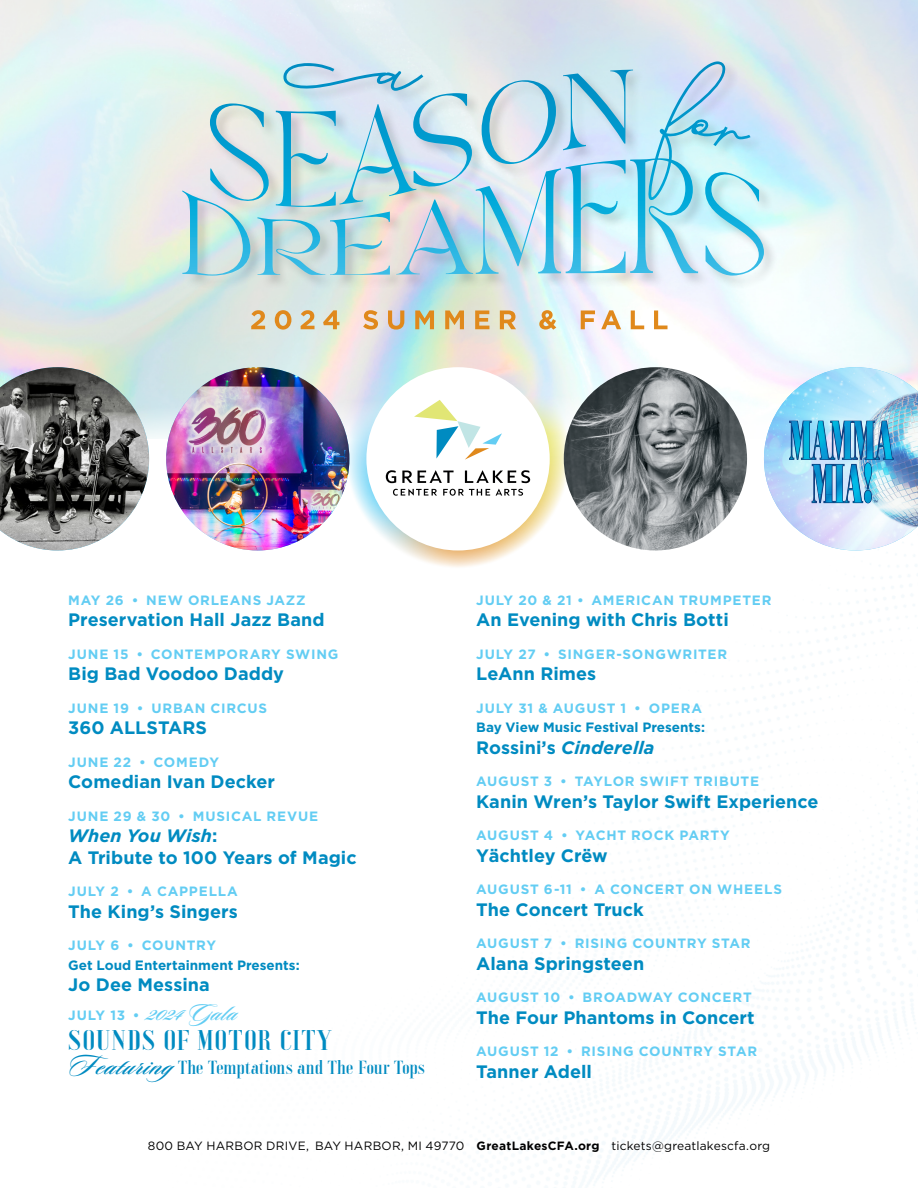
<style>
.page{position:relative;width:918px;height:1188px;background:#fff}
.page>*{position:absolute;margin:0;border:0;box-sizing:border-box;transform-origin:0 0}
.Event_Day{font:27px "Xants";letter-spacing:.02em;color:#008bc1}
.Event_Day-2{font:700 25.5px "Sloop Script Pro";color:#63cdf3}
.Event_Names{font:700 18px/21.6px "Gotham";letter-spacing:.005em;color:#008bc1}
.Event_Names-2{font:18px "Xants";letter-spacing:-.01em;color:#008bc1}
.Event_Names-3{font:italic 700 18px "Gotham";letter-spacing:.005em;color:#008bc1}
.Event_Day-3{font:700 13.5px "Gotham";letter-spacing:.055em;color:#63cdf3}
.Event_Day-4{font:700 13.5px "Gotham";color:#008bc1}
.t1{font:12px "Gotham";letter-spacing:.015em;color:#000001}
.s1{font-style:italic}
.s2{font-family:"Gotham";font-size:13.5px}
.s3{font-family:"Sloop Script Pro";font-weight:700;font-size:28.5px}
.s4{font-style:normal}
.s5{font-weight:700}
</style>
<div class="page">
<img style="left:49px;top:440px;width:869px;height:746px">
<img style="left:325px;top:438px;width:266px;height:150px">
<img style="left:0;top:0;width:918px;height:438px">
<div style="left:366px;top:367px;width:184px;height:183px;background:#fff;border-radius:50%"></div>
<svg style="left:414px;top:400px;width:88px;height:60px"></svg>
<svg style="left:393px;top:489px;width:44px;height:7px"></svg>
<svg style="left:443px;top:489px;width:47px;height:7px"></svg>
<svg style="left:496px;top:489px;width:27px;height:7px"></svg>
<svg style="left:386px;top:470px;width:10px;height:13px"></svg>
<svg style="left:402px;top:471px;width:10px;height:12px"></svg>
<svg style="left:418px;top:470px;width:36px;height:13px"></svg>
<svg style="left:465px;top:470px;width:65px;height:13px"></svg>
<img style="left:564px;top:367px;width:183px;height:183px;border-radius:92px">
<img style="left:166px;top:367px;width:183px;height:183px;border-radius:92px">
<img style="left:0;top:367px;width:149px;height:183px">
<svg style="left:251px;top:310px;width:417px;height:20px;background:#e0cdab"></svg>
<img style="left:764px;top:367px;width:154px;height:183px">
<div style="left:182px;top:60px;width:597px;height:231px;background:#231f20;opacity:.2"></div>
<svg style="left:630px;top:61px;width:121px;height:212px;background:#b0e0f0"></svg>
<p class="Event_Day-3" style="left:68px;top:591px;width:239px">MAY 26 • NEW ORLEANS JAZZ</p>
<p class="Event_Names" style="left:68px;top:609px;width:258px">Preservation Hall Jazz Band</p>
<p class="Event_Day-3" style="left:68px;top:645px;width:272px">JUNE 15 • CONTEMPORARY SWING</p>
<p class="Event_Names" style="left:68px;top:663px;width:217px">Big Bad Voodoo Daddy</p>
<p class="Event_Day-3" style="left:68px;top:699px;width:200px">JUNE 19 • URBAN CIRCUS</p>
<p class="Event_Names" style="left:68px;top:717px;width:140px">360 ALLSTARS</p>
<p class="Event_Day-3" style="left:68px;top:753px;width:152px">JUNE 22 • COMEDY</p>
<p class="Event_Names" style="left:68px;top:771px;width:208px">Comedian Ivan Decker</p>
<p class="Event_Day-3" style="left:68px;top:807px;width:251px">JUNE 29 &amp; 30 • MUSICAL REVUE</p>
<p class="Event_Names" style="left:68px;top:825px;width:290px"><span class="s1">When You Wish</span>:<br>A Tribute to 100 Years of Magic</p>
<p class="Event_Day-3" style="left:68px;top:883px;width:171px">JULY 2 • A CAPPELLA</p>
<p class="Event_Names" style="left:68px;top:901px;width:171px">The King’s Singers</p>
<p class="Event_Day-3" style="left:68px;top:937px;width:149px">JULY 6 • COUNTRY</p>
<p class="Event_Day-4" style="left:68px;top:956px;width:233px">Get Loud Entertainment Presents:</p>
<p class="Event_Names" style="left:68px;top:974px;width:143px">Jo Dee Messina</p>
<p class="Event_Day-2" style="left:68px;top:996px;width:170px"><span class="s2">JULY 13 •</span> 2024 Gala</p>
<p class="Event_Day" style="left:68px;top:1023px;width:265px">SOUNDS OF MOTOR CITY</p>
<p class="Event_Names-2" style="left:68px;top:1056px;width:358px"><span class="s3">Featuring</span>The Temptations and The Four Tops</p>
<p class="Event_Day-3" style="left:476px;top:591px;width:297px">JULY 20 &amp; 21 • AMERICAN TRUMPETER</p>
<p class="Event_Names" style="left:476px;top:609px;width:254px">An Evening with Chris Botti</p>
<p class="Event_Day-3" style="left:476px;top:645px;width:253px">JULY 27 • SINGER-SONGWRITER</p>
<p class="Event_Names" style="left:476px;top:663px;width:121px">LeAnn Rimes</p>
<p class="Event_Day-3" style="left:476px;top:699px;width:227px">JULY 31 &amp; AUGUST 1 • OPERA</p>
<p class="Event_Day-4" style="left:476px;top:719px;width:230px">Bay View Music Festival Presents:</p>
<p class="Event_Names-3" style="left:476px;top:736px;width:180px"><span class="s4">Rossini’s</span> Cinderella</p>
<p class="Event_Day-3" style="left:476px;top:773px;width:284px">AUGUST 3 • TAYLOR SWIFT TRIBUTE</p>
<p class="Event_Names" style="left:476px;top:791px;width:344px">Kanin Wren’s Taylor Swift Experience</p>
<p class="Event_Day-3" style="left:476px;top:827px;width:255px">AUGUST 4 • YACHT ROCK PARTY</p>
<p class="Event_Names" style="left:476px;top:845px;width:133px">Yächtley Crëw</p>
<p class="Event_Day-3" style="left:476px;top:881px;width:307px">AUGUST 6-11 • A CONCERT ON WHEELS</p>
<p class="Event_Names" style="left:476px;top:899px;width:169px">The Concert Truck</p>
<p class="Event_Day-3" style="left:476px;top:935px;width:276px">AUGUST 7 • RISING COUNTRY STAR</p>
<p class="Event_Names" style="left:476px;top:953px;width:169px">Alana Springsteen</p>
<p class="Event_Day-3" style="left:476px;top:989px;width:277px">AUGUST 10 • BROADWAY CONCERT</p>
<p class="Event_Names" style="left:476px;top:1007px;width:280px">The Four Phantoms in Concert</p>
<p class="Event_Day-3" style="left:476px;top:1043px;width:282px">AUGUST 12 • RISING COUNTRY STAR</p>
<p class="Event_Names" style="left:476px;top:1061px;width:117px">Tanner Adell</p>
<p class="t1" style="left:148px;top:1139px;width:624px">800 BAY HARBOR DRIVE, BAY HARBOR, MI 49770 <span class="s5">GreatLakesCFA.org</span> tickets@greatlakescfa.org</p>
</div>
